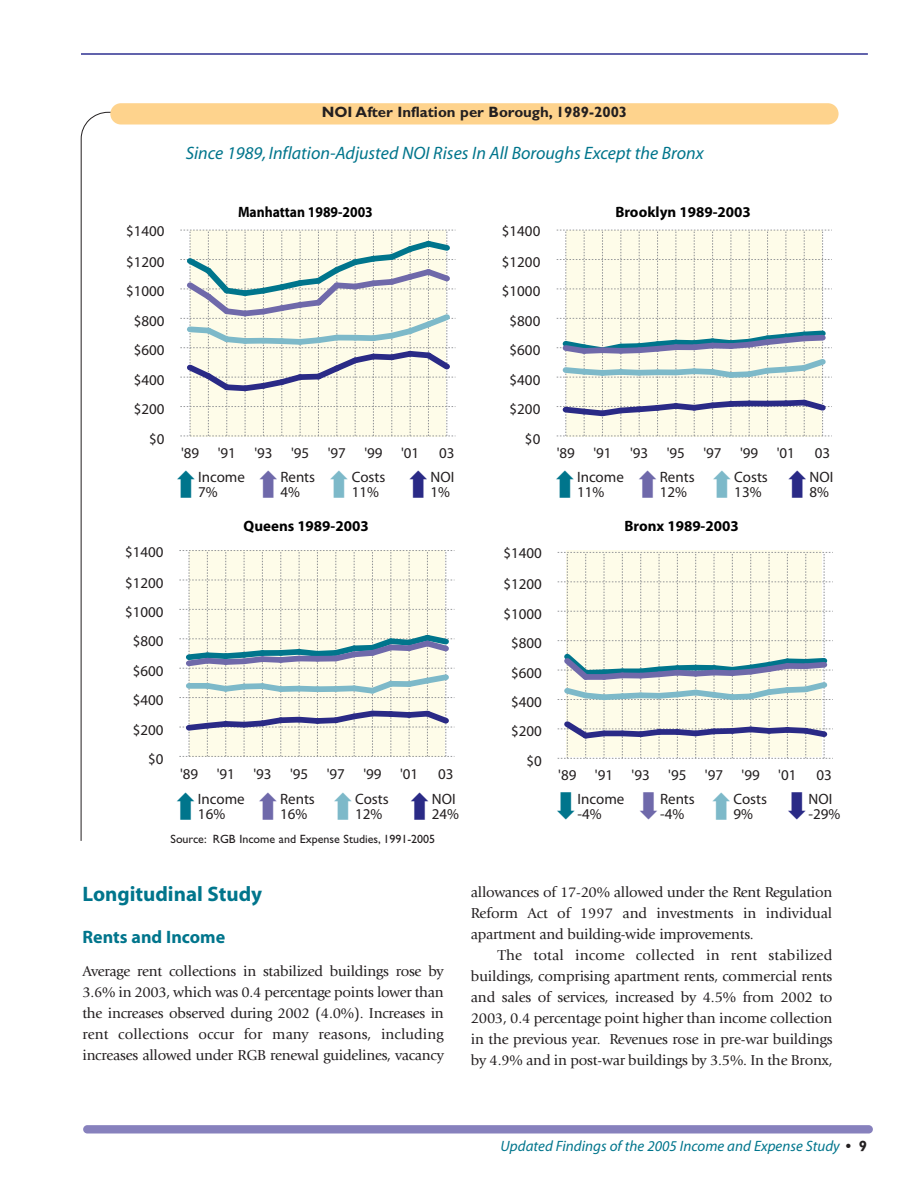
<style>
.page{position:relative;width:918px;height:1188px;background:#fff}
.page>*{position:absolute;margin:0;border:0;box-sizing:border-box;transform-origin:0 0}
.t1{font:700 21px "Myriad";color:#00758c}
.t2{font:italic 18px "Myriad";color:#00758c}
.t3{font:700 18px "Myriad";color:#00758c}
.t4{font:15px/21px "Giovanni";letter-spacing:-.015em;color:#231f20;text-align:justify}
.t5{font:15px/15px "Myriad";color:#231f20}
.t6{font:italic 15px "Myriad";color:#00758c}
.t7{font:700 15px "Myriad";color:#000}
.t8{font:700 15px "Gill Sans";color:#231f20}
.t9{font:700 15px "Myriad";color:#000;scale:.91 1}
.t10{font:12px "Gill Sans";color:#231f20}
.s1{font-family:"Gill Sans";font-weight:700;font-style:normal;color:#231f20}
</style>
<div class="page">
<div style="left:83px;top:1125px;width:790px;height:9px;background:#8781bd;border-radius:4px"></div>
<hr style="left:81px;top:53px;width:787px;height:2px;background:#2e3092">
<svg style="left:81px;top:112px;width:29px;height:729px"></svg>
<div style="left:110px;top:103px;width:729px;height:22px;background:#fed38d;border-radius:11px"></div>
<svg style="left:180px;top:230px;width:276px;height:207px;background:#e4e7de"></svg>
<svg style="left:179px;top:550px;width:275px;height:207px;background:#e5e8df"></svg>
<svg style="left:557px;top:230px;width:275px;height:207px;background:#e8eae0"></svg>
<svg style="left:558px;top:552px;width:275px;height:207px;background:#e7e9e0"></svg>
<p class="t8" style="left:322px;top:106px;width:307px">NOI After Inflation per Borough, 1989-2003</p>
<p class="t2" style="left:186px;top:147px;width:520px">Since 1989, Inflation-Adjusted NOI Rises In All Boroughs Except the Bronx</p>
<p class="t9" style="left:238px;top:207px;width:150px">Manhattan 1989-2003</p>
<p class="t7" style="left:615px;top:207px;width:137px">Brooklyn 1989-2003</p>
<p class="t5" style="left:126px;top:225px;width:40px">$1400</p>
<p class="t5" style="left:502px;top:225px;width:40px">$1400</p>
<p class="t5" style="left:126px;top:256px;width:40px">$1200</p>
<p class="t5" style="left:502px;top:256px;width:40px">$1200</p>
<p class="t5" style="left:126px;top:285px;width:40px">$1000</p>
<p class="t5" style="left:502px;top:285px;width:40px">$1000</p>
<p class="t5" style="left:134px;top:315px;width:32px">$800</p>
<p class="t5" style="left:510px;top:315px;width:32px">$800</p>
<p class="t5" style="left:134px;top:344px;width:32px">$600</p>
<p class="t5" style="left:510px;top:344px;width:32px">$600</p>
<p class="t5" style="left:134px;top:373px;width:32px">$400</p>
<p class="t5" style="left:510px;top:373px;width:32px">$400</p>
<p class="t5" style="left:134px;top:403px;width:32px">$200</p>
<p class="t5" style="left:510px;top:403px;width:32px">$200</p>
<p class="t5" style="left:149px;top:432px;width:17px">$0</p>
<p class="t5" style="left:525px;top:432px;width:17px">$0</p>
<p class="t5" style="left:184px;top:447px;width:17px">89</p>
<p class="t5" style="left:221px;top:447px;width:17px">91</p>
<p class="t5" style="left:257px;top:447px;width:17px">93</p>
<p class="t5" style="left:294px;top:447px;width:17px">95</p>
<p class="t5" style="left:331px;top:447px;width:17px">97</p>
<p class="t5" style="left:367px;top:447px;width:17px">99</p>
<p class="t5" style="left:404px;top:447px;width:17px">01</p>
<p class="t5" style="left:439px;top:447px;width:17px">03</p>
<p class="t5" style="left:560px;top:447px;width:17px">89</p>
<p class="t5" style="left:596px;top:447px;width:17px">91</p>
<p class="t5" style="left:633px;top:447px;width:17px">93</p>
<p class="t5" style="left:670px;top:447px;width:17px">95</p>
<p class="t5" style="left:706px;top:447px;width:17px">97</p>
<p class="t5" style="left:743px;top:447px;width:17px">99</p>
<p class="t5" style="left:780px;top:447px;width:17px">01</p>
<p class="t5" style="left:815px;top:447px;width:17px">03</p>
<p class="t5" style="left:198px;top:471px;width:48px">Income<br>7%</p>
<p class="t5" style="left:280px;top:471px;width:36px;text-indent:8px">ents<br>4%</p>
<p class="t5" style="left:352px;top:471px;width:35px">Costs<br>11%</p>
<p class="t5" style="left:431px;top:471px;width:25px">NOI<br>1%</p>
<p class="t5" style="left:577px;top:471px;width:48px">Income<br>11%</p>
<p class="t5" style="left:660px;top:471px;width:36px;text-align:center">ents<br>12%</p>
<p class="t5" style="left:734px;top:471px;width:35px">Costs<br>13%</p>
<p class="t5" style="left:810px;top:471px;width:25px">NOI<br>8%</p>
<p class="t7" style="left:244px;top:521px;width:127px">Queens 1989-2003</p>
<p class="t7" style="left:624px;top:521px;width:116px">Bronx 1989-2003</p>
<p class="t5" style="left:125px;top:545px;width:40px">$1400</p>
<p class="t5" style="left:503px;top:547px;width:40px">$1400</p>
<p class="t5" style="left:125px;top:576px;width:40px">$1200</p>
<p class="t5" style="left:503px;top:578px;width:40px">$1200</p>
<p class="t5" style="left:125px;top:606px;width:40px">$1000</p>
<p class="t5" style="left:503px;top:608px;width:40px">$1000</p>
<p class="t5" style="left:133px;top:635px;width:32px">$800</p>
<p class="t5" style="left:511px;top:637px;width:32px">$800</p>
<p class="t5" style="left:133px;top:665px;width:32px">$600</p>
<p class="t5" style="left:511px;top:666px;width:32px">$600</p>
<p class="t5" style="left:133px;top:694px;width:32px">$400</p>
<p class="t5" style="left:511px;top:696px;width:32px">$400</p>
<p class="t5" style="left:133px;top:723px;width:32px">$200</p>
<p class="t5" style="left:511px;top:725px;width:32px">$200</p>
<p class="t5" style="left:148px;top:753px;width:17px">$0</p>
<p class="t5" style="left:183px;top:767px;width:17px">89</p>
<p class="t5" style="left:220px;top:767px;width:17px">91</p>
<p class="t5" style="left:256px;top:767px;width:17px">93</p>
<p class="t5" style="left:293px;top:767px;width:17px">95</p>
<p class="t5" style="left:330px;top:767px;width:17px">97</p>
<p class="t5" style="left:366px;top:767px;width:17px">99</p>
<p class="t5" style="left:403px;top:767px;width:17px">01</p>
<p class="t5" style="left:438px;top:767px;width:17px">03</p>
<p class="t5" style="left:527px;top:755px;width:17px">$0</p>
<p class="t5" style="left:561px;top:769px;width:17px">89</p>
<p class="t5" style="left:598px;top:769px;width:17px">91</p>
<p class="t5" style="left:634px;top:769px;width:17px">93</p>
<p class="t5" style="left:671px;top:769px;width:17px">95</p>
<p class="t5" style="left:708px;top:769px;width:17px">97</p>
<p class="t5" style="left:744px;top:769px;width:17px">99</p>
<p class="t5" style="left:781px;top:769px;width:17px">01</p>
<p class="t5" style="left:816px;top:769px;width:17px">03</p>
<p class="t5" style="left:198px;top:793px;width:48px">Income<br>16%</p>
<p class="t5" style="left:280px;top:793px;width:36px;text-align:center">ents<br>16%</p>
<p class="t5" style="left:355px;top:793px;width:35px">Costs<br>12%</p>
<p class="t5" style="left:432px;top:793px;width:29px">NOI<br>24%</p>
<p class="t5" style="left:578px;top:793px;width:48px">Income -4%</p>
<p class="t5" style="left:668px;top:793px;width:28px">ents</p>
<p class="t5" style="left:660px;top:808px;width:26px">-4%</p>
<p class="t5" style="left:734px;top:793px;width:35px">Costs<br>9%</p>
<p class="t5" style="left:809px;top:793px;width:33px">NOI -29%</p>
<p class="t10" style="left:171px;top:835px;width:266px">Source: RGB Income and Expense Studies, 1991-2005</p>
<h1 class="t1" style="left:82px;top:886px;width:181px">Longitudinal Study</h1>
<p class="t3" style="left:82px;top:930px;width:144px">Rents and Income</p>
<p class="t4" style="left:82px;top:961px;width:363px">Average rent collections in stabilized buildings rose by 3.6% in 2003, which was 0.4 percentage points lower than the increases observed during 2002 (4.0%). Increases in rent collections occur for many reasons, including increases allowed under RGB renewal guidelines, vacancy</p>
<p class="t4" style="left:471px;top:882px;width:363px">allowances of 17-20% allowed under the Rent Regulation Reform Act of 1997 and investments in individual apartment and building-wide improvements.</p>
<p class="t4" style="left:471px;top:945px;width:363px;text-indent:27px">The total income collected in rent stabilized buildings, comprising apartment rents, commercial rents and sales of services, increased by 4.5% from 2002 to 2003, 0.4 percentage point higher than income collection in the previous year. Revenues rose in pre-war buildings by 4.9% and in post-war buildings by 3.5%. In the Bronx,</p>
<p class="t6" style="left:501px;top:1140px;width:368px">Updated Findings of the 2005 Income and Expense Study <span class="s1">• 9</span></p>
</div>
